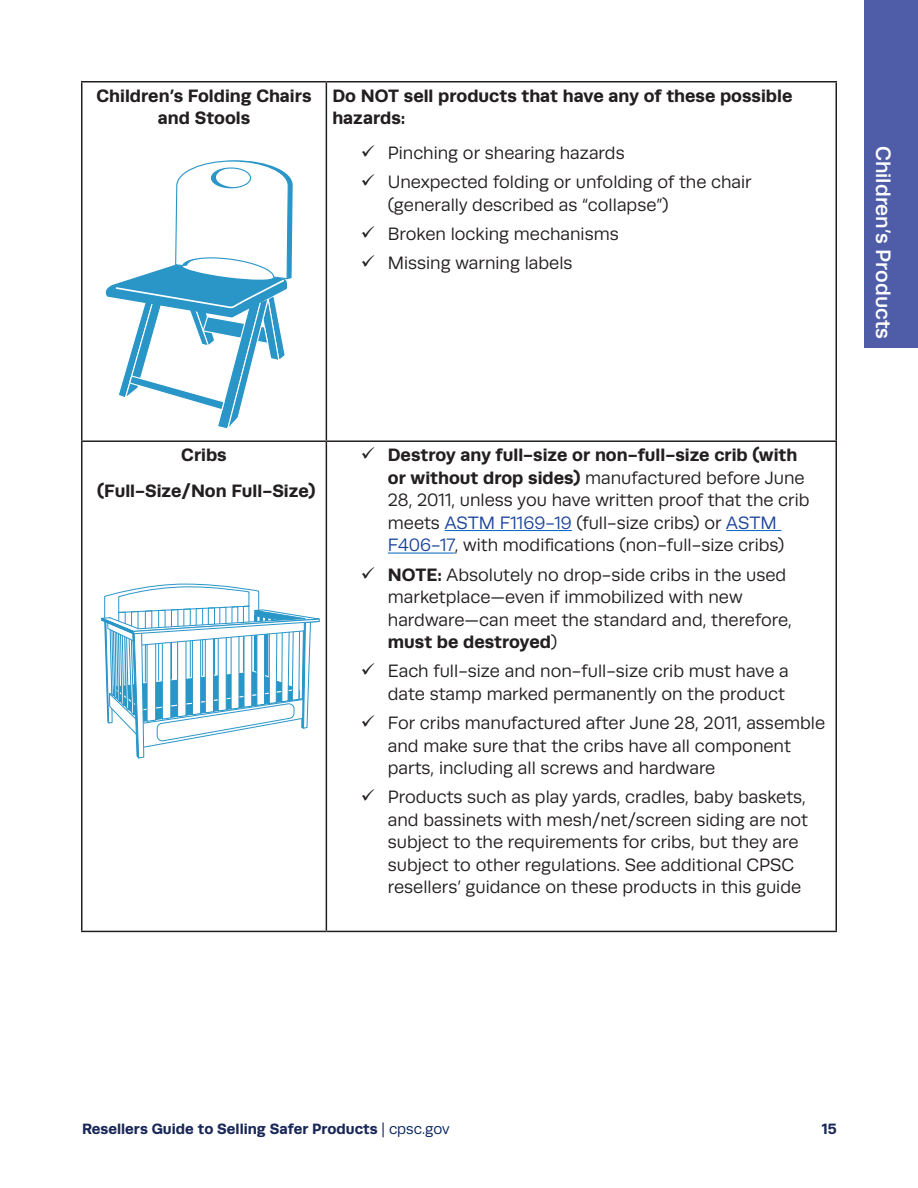
<style>
.page{position:relative;width:918px;height:1188px;background:#fff}
.page>*{position:absolute;margin:0;border:0;box-sizing:border-box;transform-origin:0 0}
.t1{font:500 21px "Runda";color:#fff}
.t2{font:18px/22.5px "Runda";color:#231f20}
.Body_Text{font:700 18px/22.5px "Runda";color:#231f20;text-align:center}
.t3{font:700 15px "Runda";color:#182757}
.s1{font-weight:700}
.s2{color:#1d449b}
.s3{font-weight:400}
.s4{font-weight:400;color:#00205b}
</style>
<div class="page">
<div style="left:864px;top:0;width:54px;height:348px;background:#4f5da9"></div>
<hr style="left:81px;top:81px;width:245px;height:1px;background:#231f20">
<hr style="left:81px;top:82px;width:1px;height:358px;background:#231f20">
<hr style="left:326px;top:81px;width:511px;height:1px;background:#231f20">
<hr style="left:326px;top:82px;width:1px;height:358px;background:#231f20">
<hr style="left:836px;top:82px;width:1px;height:358px;background:#231f20">
<hr style="left:81px;top:440px;width:245px;height:2px;background:#231f20">
<hr style="left:81px;top:442px;width:1px;height:489px;background:#231f20">
<hr style="left:326px;top:440px;width:511px;height:2px;background:#231f20">
<hr style="left:326px;top:442px;width:1px;height:489px;background:#231f20">
<hr style="left:836px;top:442px;width:1px;height:489px;background:#231f20">
<hr style="left:81px;top:931px;width:245px;height:1px;background:#231f20">
<hr style="left:326px;top:931px;width:511px;height:1px;background:#231f20">
<hr style="left:445px;top:530px;width:127px;height:1px;background:#0563c1">
<hr style="left:726px;top:530px;width:55px;height:1px;background:#0563c1">
<hr style="left:388px;top:553px;width:67px;height:1px;background:#0563c1">
<svg style="left:105px;top:160px;width:188px;height:269px"></svg>
<svg style="left:101px;top:583px;width:219px;height:176px"></svg>
<p class="Body_Text" style="left:97px;top:84px;width:216px">Children’s Folding Chairs and Stools</p>
<p class="Body_Text" style="left:332px;top:84px;width:462px;text-align:left">Do NOT sell products that have any of these possible hazards:</p>
<p class="t2" style="left:361px;top:141px;width:265px">✓ Pinching or shearing hazards</p>
<p class="t2" style="left:388px;top:171px;width:365px;text-indent:-27px">✓ Unexpected folding or unfolding of the chair (generally described as “collapse”)</p>
<p class="t2" style="left:361px;top:222px;width:259px">✓ Broken locking mechanisms</p>
<p class="t2" style="left:361px;top:252px;width:213px">✓ Missing warning labels</p>
<p class="Body_Text" style="left:181px;top:444px;width:47px">Cribs</p>
<p class="Body_Text" style="left:97px;top:480px;width:220px">(Full-Size/Non Full-Size)</p>
<p class="t2" style="left:388px;top:444px;width:423px;text-indent:-27px">✓ <span class="s1">Destroy any full-size or non-full-size crib (with or without drop sides)</span> manufactured before June 28, 2011, unless you have written proof that the crib meets <span class="s2">ASTM F1169-19</span> (full-size cribs) or <span class="s2">ASTM F406-17</span>, with modifications (non-full-size cribs)</p>
<p class="t2" style="left:388px;top:563px;width:406px;text-indent:-27px">✓ <span class="s1">NOTE:</span> Absolutely no drop-side cribs in the used marketplace—even if immobilized with new hardware—can meet the standard and, therefore, <span class="s1">must be destroyed</span>)</p>
<p class="t2" style="left:361px;top:660px;width:430px;text-align:right">✓ Each full-size and non-full-size crib must have a date stamp marked permanently on the product</p>
<p class="t2" style="left:388px;top:712px;width:439px;text-indent:-27px">✓ For cribs manufactured after June 28, 2011, assemble and make sure that the cribs have all component parts, including all screws and hardware</p>
<p class="t2" style="left:388px;top:786px;width:422px;text-indent:-27px">✓ Products such as play yards, cradles, baby baskets, and bassinets with mesh/net/screen siding are not subject to the requirements for cribs, but they are subject to other regulations. See additional CPSC resellers’ guidance on these products in this guide</p>
<p class="t1" style="left:895px;top:146px;width:195px;rotate:90deg">Children’s Products</p>
<p class="t3" style="left:82px;top:1120px;width:369px">Resellers Guide to Selling Safer Products <span class="s3">|</span> <span class="s4">cpsc.gov</span></p>
<p class="t3" style="left:822px;top:1120px;width:16px">15</p>
</div>
